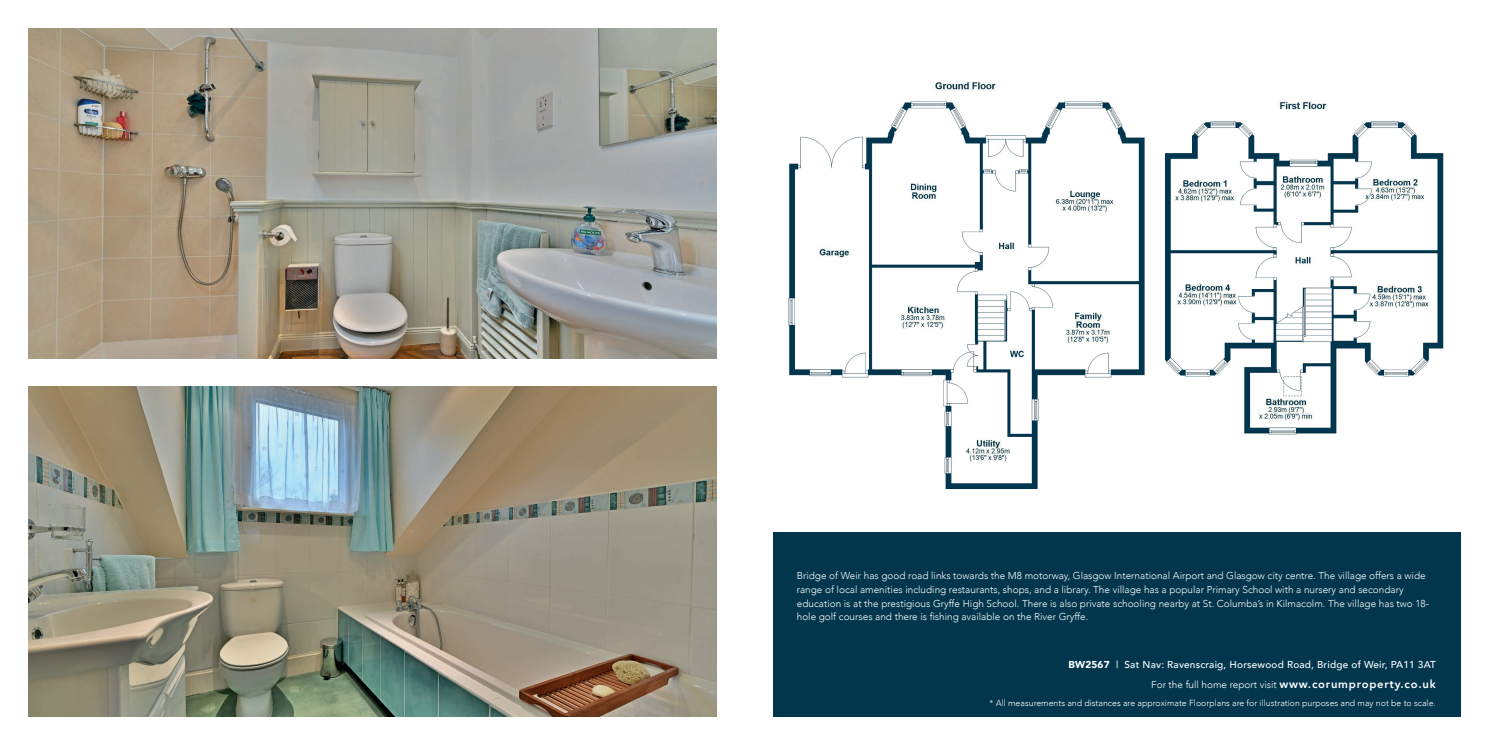
<style>
.page{position:relative;width:1489px;height:745px;background:#fff}
.page>*{position:absolute;margin:0;border:0;box-sizing:border-box;transform-origin:0 0}
.t1{font:300 10px/13.8px "Avenir";color:#fff}
.t2{font:500 10px "Avenir";letter-spacing:.02em;color:#fff}
.t3{font:300 8.75px "Avenir";color:#fff}
.s1{font-weight:900}
.s2{font-weight:800;font-size:11.25px}
</style>
<div class="page">
<div style="left:772px;top:531px;width:688px;height:185px;background:#01364d"></div>
<img style="left:788px;top:82px;width:656px;height:408px">
<img style="left:28px;top:386px;width:688px;height:330px">
<img style="left:28px;top:28px;width:688px;height:330px">
<p class="t1" style="left:796px;top:568px;width:634px">Bridge of Weir has good road links towards the M8 motorway, Glasgow International Airport and Glasgow city centre. The village offers a wide range of local amenities including restaurants, shops, and a library. The village has a popular Primary School with a nursery and secondary education is at the prestigious Gryffe High School. There is also private schooling nearby at St. Columba’s in Kilmacolm. The village has two 18- hole golf courses and there is fishing available on the River Gryffe.</p>
<p class="t2" style="left:1068px;top:655px;width:369px"><span class="s1">BW2567</span> | Sat Nav: Ravenscraig, Horsewood Road, Bridge of Weir, PA11 3AT</p>
<p class="t1" style="left:1151px;top:677px;width:286px">For the full home report visit <span class="s2">www.corumproperty.co.uk</span></p>
<p class="t3" style="left:989px;top:697px;width:448px">* All measurements and distances are approximate Floorplans are for illustration purposes and may not be to scale.</p>
</div>
